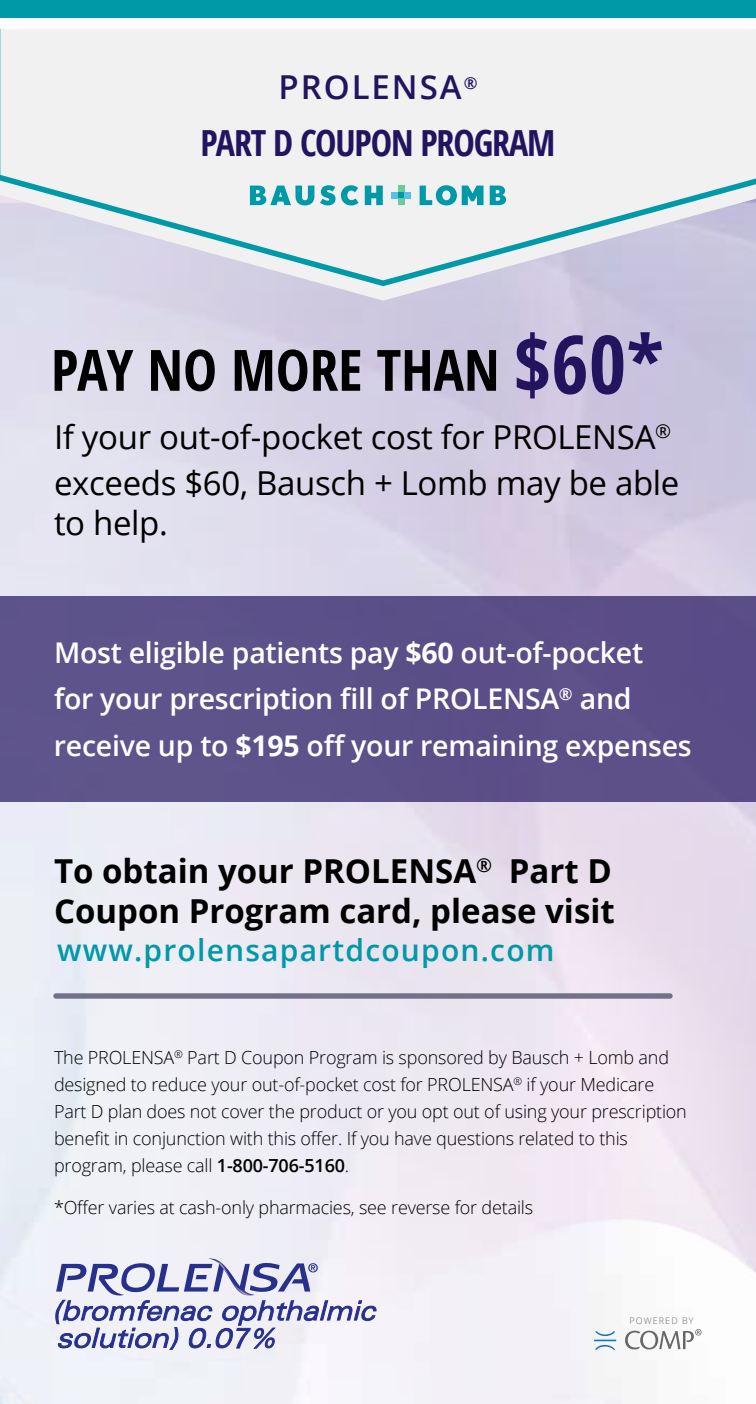
<style>
.page{position:relative;width:756px;height:1404px;background:#fff}
.page>*{position:absolute;margin:0;border:0;box-sizing:border-box;transform-origin:0 0}
.t1{font:700 condensed 57px "Open Sans";color:#000}
.t2{font:700 condensed 36px "Open Sans";letter-spacing:-.03em;color:#23145f}
.t3{font:33px/46.2px "Open Sans";letter-spacing:-.01em;color:#000}
.t4{font:700 33px/39.6px "Open Sans";color:#000}
.t5{font:600 33px "Open Sans";letter-spacing:.06em;color:#23145f}
.t6{font:600 30px "Open Sans";letter-spacing:.04em;color:#0099a8}
.t7{font:600 28.5px/46.2px "Open Sans";letter-spacing:-.01em;color:#fff}
.t8{font:300 18px/27px "Open Sans";letter-spacing:-.01em;color:#000}
.t9{font:300 9px "Open Sans";letter-spacing:.12em;color:#666766}
.s1{font-size:81px;color:#23145f}
.s2{font-weight:700}
.s3{font-weight:600}
</style>
<div class="page">
<img style="left:0;top:301px;width:756px;height:1103px">
<svg style="left:0;top:286px;width:756px;height:15px;background:#d2cee3"></svg>
<svg style="left:0;top:280px;width:756px;height:6px;background:#cecfe3"></svg>
<svg style="left:0;top:29px;width:756px;height:251px;fill:#f1f1f2"></svg>
<div style="left:0;top:0;width:756px;height:18px;background:#0099a8"></div>
<svg style="left:250px;top:186px;width:64px;height:19px"></svg>
<svg style="left:320px;top:185px;width:39px;height:20px"></svg>
<svg style="left:365px;top:186px;width:18px;height:19px"></svg>
<svg style="left:420px;top:185px;width:64px;height:20px"></svg>
<svg style="left:490px;top:186px;width:16px;height:19px"></svg>
<div style="left:398px;top:192px;width:6px;height:7px;background:#0099a8"></div>
<svg style="left:398px;top:186px;width:6px;height:6px"></svg>
<svg style="left:398px;top:199px;width:6px;height:6px"></svg>
<div style="left:391px;top:192px;width:7px;height:7px;background:#57c1e8"></div>
<div style="left:404px;top:192px;width:7px;height:7px;background:#57c1e8"></div>
<div style="left:0;top:596px;width:756px;height:205px;background:#5d5089"></div>
<svg style="left:594px;top:1331px;width:22px;height:19px"></svg>
<svg style="left:625px;top:1329px;width:77px;height:20px"></svg>
<svg style="left:55px;top:1258px;width:322px;height:92px"></svg>
<div style="left:53px;top:993px;width:620px;height:6px;background:#737089;border-radius:3px"></div>
<h3 class="t5" style="left:278px;top:64px;width:201px">PROLENSA<sup>®</sup></h3>
<h2 class="t2" style="left:200px;top:118px;width:357px">PART D COUPON PROGRAM</h2>
<h1 class="t1" style="left:51px;top:330px;width:614px">PAY NO MORE THAN <span class="s1">$60*</span></h1>
<h3 class="t3" style="left:54px;top:413px;width:627px">If your out-of-pocket cost for PROLENSA<sup>® </sup>exceeds $60, Bausch + Lomb may be able</h3>
<h3 class="t3" style="left:54px;top:499px;width:115px">to help.</h3>
<h3 class="t7" style="left:54px;top:629px;width:639px">Most eligible patients pay <span class="s2">$60</span> out-of-pocket<br>for your prescription fill of PROLENSA<sup>®</sup> and receive up to <span class="s2">$195</span> off your remaining expenses</h3>
<h3 class="t4" style="left:54px;top:851px;width:562px">To obtain your PROLENSA<sup>®</sup> Part D<br>Coupon Program card, please visit</h3>
<h3 class="t6" style="left:57px;top:930px;width:499px">www.prolensapartdcoupon.com</h3>
<p class="t8" style="left:54px;top:1043px;width:634px">The PROLENSA<sup>®</sup> Part D Coupon Program is sponsored by Bausch + Lomb and designed to reduce your out-of-pocket cost for PROLENSA<sup>®</sup> if your Medicare Part D plan does not cover the product or you opt out of using your prescription benefit in conjunction with this offer. If you have questions related to this program, please call <span class="s3">1-800-706-5160</span>.</p>
<p class="t8" style="left:54px;top:1193px;width:481px">*Offer varies at cash-only pharmacies, see reverse for details</p>
<p class="t9" style="left:629px;top:1314px;width:66px">POWERED BY</p>
</div>
